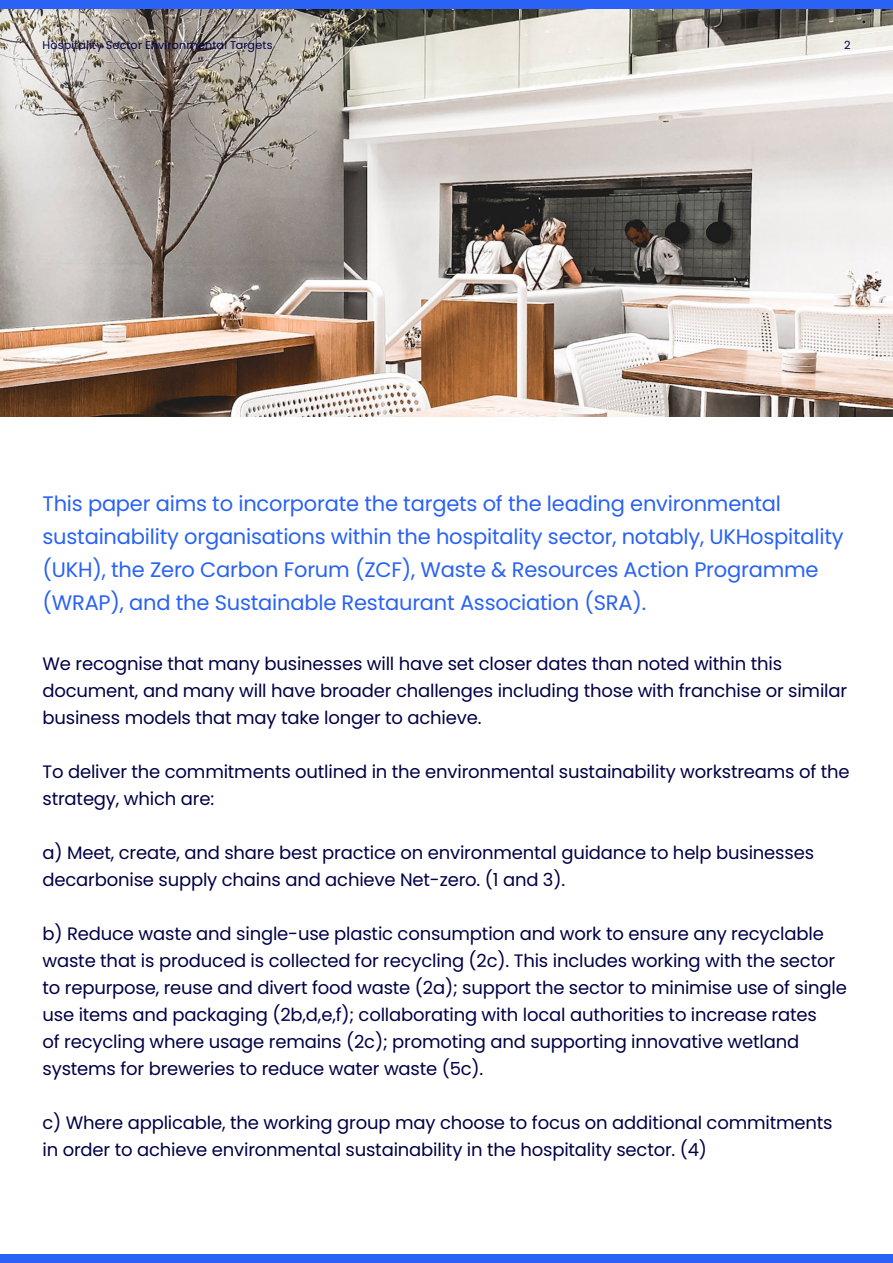
<style>
.page{position:relative;width:893px;height:1263px;background:#fff}
.page>*{position:absolute;margin:0;border:0;box-sizing:border-box;transform-origin:0 0}
.t1{font:21px/33px "Poppins";letter-spacing:-.01em;color:#2962f4}
.t2{font:18px/27px "Poppins";letter-spacing:-.01em;color:#000046}
.t3{font:11.25px "Poppins";letter-spacing:.015em;color:#000046}
</style>
<div class="page">
<img style="left:0;top:9px;width:893px;height:408px">
<div style="left:0;top:1254px;width:893px;height:9px;background:#2962f4"></div>
<div style="left:0;top:0;width:893px;height:9px;background:#2962f4"></div>
<p class="t3" style="left:42px;top:38px;width:232px">Hospitality Sector Environmental Targets</p>
<p class="t3" style="left:844px;top:38px;width:8px">2</p>
<p class="t1" style="left:43px;top:487px;width:803px">This paper aims to incorporate the targets of the leading environmental sustainability organisations within the hospitality sector, notably, UKHospitality (UKH), the Zero Carbon Forum (ZCF), Waste &amp; Resources Action Programme (WRAP), and the Sustainable Restaurant Association (SRA).</p>
<p class="t2" style="left:43px;top:650px;width:806px">We recognise that many businesses will have set closer dates than noted within this document, and many will have broader challenges including those with franchise or similar business models that may take longer to achieve.</p>
<p class="t2" style="left:43px;top:758px;width:809px">To deliver the commitments outlined in the environmental sustainability workstreams of the strategy, which are:</p>
<p class="t2" style="left:43px;top:839px;width:773px">a) Meet, create, and share best practice on environmental guidance to help businesses decarbonise supply chains and achieve Net-zero. (1 and 3).</p>
<p class="t2" style="left:43px;top:920px;width:806px">b) Reduce waste and single-use plastic consumption and work to ensure any recyclable waste that is produced is collected for recycling (2c). This includes working with the sector to repurpose, reuse and divert food waste (2a); support the sector to minimise use of single use items and packaging (2b,d,e,f); collaborating with local authorities to increase rates<br>of recycling where usage remains (2c); promoting and supporting innovative wetland systems for breweries to reduce water waste (5c).</p>
<p class="t2" style="left:43px;top:1109px;width:791px">c) Where applicable, the working group may choose to focus on additional commitments in order to achieve environmental sustainability in the hospitality sector. (4)</p>
</div>
